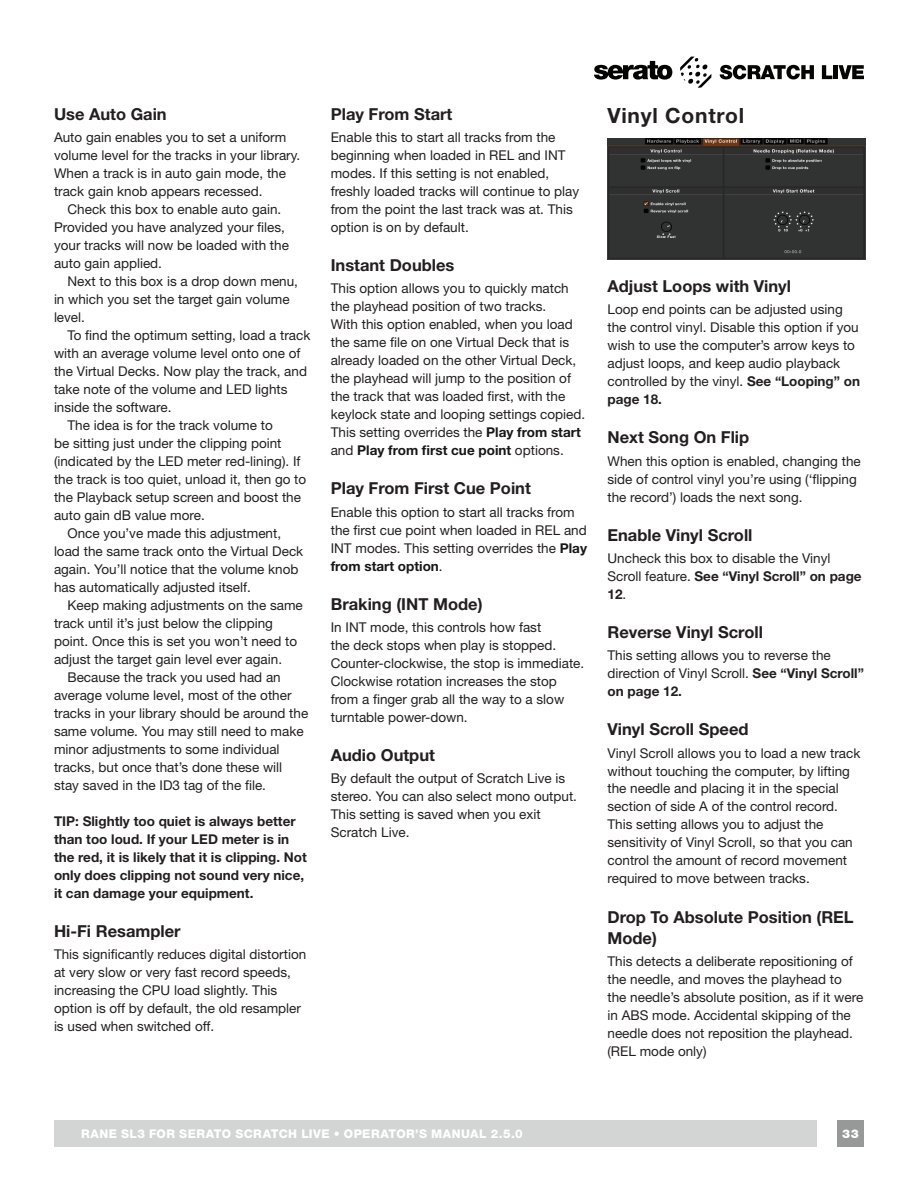
<style>
.page{position:relative;width:918px;height:1188px;background:#fff}
.page>*{position:absolute;margin:0;border:0;box-sizing:border-box;transform-origin:0 0}
.t1{font:700 21px "Helvetica Neue LT Std";letter-spacing:.035em;color:#231f20}
.t2{font:700 16.5px/21px "Helvetica Neue LT Std";color:#231f20}
.t3{font:13.5px/18px "Helvetica Neue LT Std";color:#231f20}
.t4{font:700 13.5px/18px "Helvetica Neue LT Std";color:#231f20}
.t5{font:800 12px "Helvetica Neue LT Std";letter-spacing:.04em;color:#fff}
.t6{font:900 12px "Helvetica Neue LT Std";color:#fff}
.s1{font-weight:700;color:#181717}
.s2{font-weight:700}
</style>
<div class="page">
<svg style="left:594px;top:61px;width:78px;height:19px"></svg>
<svg style="left:680px;top:57px;width:31px;height:31px"></svg>
<svg style="left:720px;top:65px;width:94px;height:14px"></svg>
<svg style="left:822px;top:65px;width:10px;height:14px"></svg>
<hr style="left:834px;top:65px;width:4px;height:14px;background:#040503">
<svg style="left:839px;top:65px;width:25px;height:14px"></svg>
<div style="left:54px;top:1120px;width:763px;height:28px;background:#d3d4d4"></div>
<div style="left:837px;top:1120px;width:27px;height:28px;background:#979898"></div>
<img style="left:608px;top:138px;width:257px;height:122px">
<p class="t2" style="left:54px;top:103px;width:114px">Use Auto Gain</p>
<p class="t3" style="left:54px;top:128px;width:248px">Auto gain enables you to set a uniform volume level for the tracks in your library.<br>When a track is in auto gain mode, the track gain knob appears recessed.</p>
<p class="t3" style="left:54px;top:200px;width:236px;text-indent:14px">Check this box to enable auto gain.<br>Provided you have analyzed your files, your tracks will now be loaded with the auto gain applied.</p>
<p class="t3" style="left:54px;top:272px;width:246px;text-indent:14px">Next to this box is a drop down menu, in which you set the target gain volume level.</p>
<p class="t3" style="left:68px;top:326px;width:245px">To find the optimum setting, load a track</p>
<p class="t3" style="left:54px;top:344px;width:248px">with an average volume level onto one of</p>
<p class="t3" style="left:54px;top:362px;width:255px">the Virtual Decks. Now play the track, and</p>
<p class="t3" style="left:54px;top:380px;width:235px">take note of the volume and LED lights</p>
<p class="t3" style="left:54px;top:398px;width:119px">inside the software.</p>
<p class="t3" style="left:68px;top:416px;width:207px">The idea is for the track volume to</p>
<p class="t3" style="left:54px;top:434px;width:229px">be sitting just under the clipping point</p>
<p class="t3" style="left:54px;top:452px;width:248px">(indicated by the LED meter red-lining). If</p>
<p class="t3" style="left:54px;top:470px;width:254px">the track is too quiet, unload it, then go to</p>
<p class="t3" style="left:54px;top:488px;width:249px">the Playback setup screen and boost the</p>
<p class="t3" style="left:54px;top:506px;width:152px">auto gain dB value more.</p>
<p class="t3" style="left:68px;top:524px;width:215px">Once you’ve made this adjustment,</p>
<p class="t3" style="left:54px;top:542px;width:251px">load the same track onto the Virtual Deck</p>
<p class="t3" style="left:54px;top:560px;width:246px">again. You’ll notice that the volume knob</p>
<p class="t3" style="left:54px;top:578px;width:198px">has automatically adjusted itself.</p>
<p class="t3" style="left:68px;top:596px;width:237px">Keep making adjustments on the same</p>
<p class="t3" style="left:54px;top:614px;width:221px">track until it’s just below the clipping</p>
<p class="t3" style="left:54px;top:632px;width:245px">point. Once this is set you won’t need to</p>
<p class="t3" style="left:54px;top:650px;width:230px">adjust the target gain level ever again.</p>
<p class="t3" style="left:68px;top:668px;width:215px">Because the track you used had an</p>
<p class="t3" style="left:54px;top:686px;width:239px">average volume level, most of the other</p>
<p class="t3" style="left:54px;top:704px;width:256px">tracks in your library should be around the</p>
<p class="t3" style="left:54px;top:722px;width:251px">same volume. You may still need to make</p>
<p class="t3" style="left:54px;top:740px;width:227px">minor adjustments to some individual</p>
<p class="t3" style="left:54px;top:758px;width:230px">tracks, but once that’s done these will</p>
<p class="t3" style="left:54px;top:776px;width:214px">stay saved in the ID3 tag of the file.</p>
<p class="t4" style="left:54px;top:812px;width:254px">TIP: Slightly too quiet is always better than too loud. If your LED meter is in the red, it is likely that it is clipping. Not only does clipping not sound very nice, it can damage your equipment.</p>
<p class="t2" style="left:54px;top:920px;width:128px">Hi-Fi Resampler</p>
<p class="t3" style="left:54px;top:945px;width:254px">This significantly reduces digital distortion at very slow or very fast record speeds, increasing the CPU load slightly. This option is off by default, the old resampler is used when switched off.</p>
<p class="t2" style="left:331px;top:103px;width:123px">Play From Start</p>
<p class="t3" style="left:331px;top:128px;width:250px">Enable this to start all tracks from the beginning when loaded in REL and INT modes. If this setting is not enabled, freshly loaded tracks will continue to play from the point the last track was at. This option is on by default.</p>
<p class="t2" style="left:331px;top:254px;width:125px">Instant Doubles</p>
<p class="t3" style="left:331px;top:279px;width:256px">This option allows you to quickly match the playhead position of two tracks.<br>With this option enabled, when you load the same file on one Virtual Deck that is already loaded on the other Virtual Deck, the playhead will jump to the position of the track that was loaded first, with the keylock state and looping settings copied.<br>This setting overrides the <span class="s1">Play from start </span>and <span class="s1">Play from first cue point</span> options.</p>
<p class="t2" style="left:331px;top:478px;width:202px">Play From First Cue Point</p>
<p class="t3" style="left:331px;top:503px;width:258px">Enable this option to start all tracks from the first cue point when loaded in REL and INT modes. This setting overrides the <span class="s1">Play from start option</span>.</p>
<p class="t2" style="left:331px;top:593px;width:153px">Braking (INT Mode)</p>
<p class="t3" style="left:331px;top:618px;width:255px">In INT mode, this controls how fast<br>the deck stops when play is stopped.<br>Counter-clockwise, the stop is immediate.<br>Clockwise rotation increases the stop from a finger grab all the way to a slow turntable power-down.</p>
<p class="t2" style="left:331px;top:744px;width:106px">Audio Output</p>
<p class="t3" style="left:331px;top:769px;width:248px">By default the output of Scratch Live is stereo. You can also select mono output.<br>This setting is saved when you exit<br>Scratch Live.</p>
<h1 class="t1" style="left:608px;top:103px;width:138px">Vinyl Control</h1>
<p class="t2" style="left:608px;top:276px;width:185px">Adjust Loops with Vinyl</p>
<p class="t3" style="left:608px;top:301px;width:254px">Loop end points can be adjusted using the control vinyl. Disable this option if you wish to use the computer’s arrow keys to adjust loops, and keep audio playback controlled by the vinyl. <span class="s2">See “Looping” on page 18.</span></p>
<p class="t2" style="left:608px;top:427px;width:143px">Next Song On Flip</p>
<p class="t3" style="left:608px;top:452px;width:255px">When this option is enabled, changing the side of control vinyl you’re using (‘flipping the record’) loads the next song.</p>
<p class="t2" style="left:608px;top:524px;width:147px">Enable Vinyl Scroll</p>
<p class="t3" style="left:608px;top:549px;width:256px">Uncheck this box to disable the Vinyl<br>Scroll feature. <span class="s2">See “Vinyl Scroll” on page<br>12</span>.</p>
<p class="t2" style="left:608px;top:621px;width:157px">Reverse Vinyl Scroll</p>
<p class="t3" style="left:608px;top:646px;width:258px">This setting allows you to reverse the direction of Vinyl Scroll. <span class="s2">See “Vinyl Scroll” on page 12.</span></p>
<p class="t2" style="left:608px;top:719px;width:143px">Vinyl Scroll Speed</p>
<p class="t3" style="left:608px;top:744px;width:254px">Vinyl Scroll allows you to load a new track without touching the computer, by lifting the needle and placing it in the special section of side A of the control record.<br>This setting allows you to adjust the sensitivity of Vinyl Scroll, so that you can control the amount of record movement required to move between tracks.</p>
<p class="t2" style="left:608px;top:906px;width:248px">Drop To Absolute Position (REL<br>Mode)</p>
<p class="t3" style="left:608px;top:952px;width:257px">This detects a deliberate repositioning of the needle, and moves the playhead to the needle’s absolute position, as if it were in ABS mode. Accidental skipping of the needle does not reposition the playhead. (REL mode only)</p>
<p class="t5" style="left:81px;top:1127px;width:443px">RANE SL3 FOR SERATO SCRATCH LIVE • OPERATOR’S MANUAL 2.5.0</p>
<p class="t6" style="left:842px;top:1127px;width:18px">33</p>
</div>
